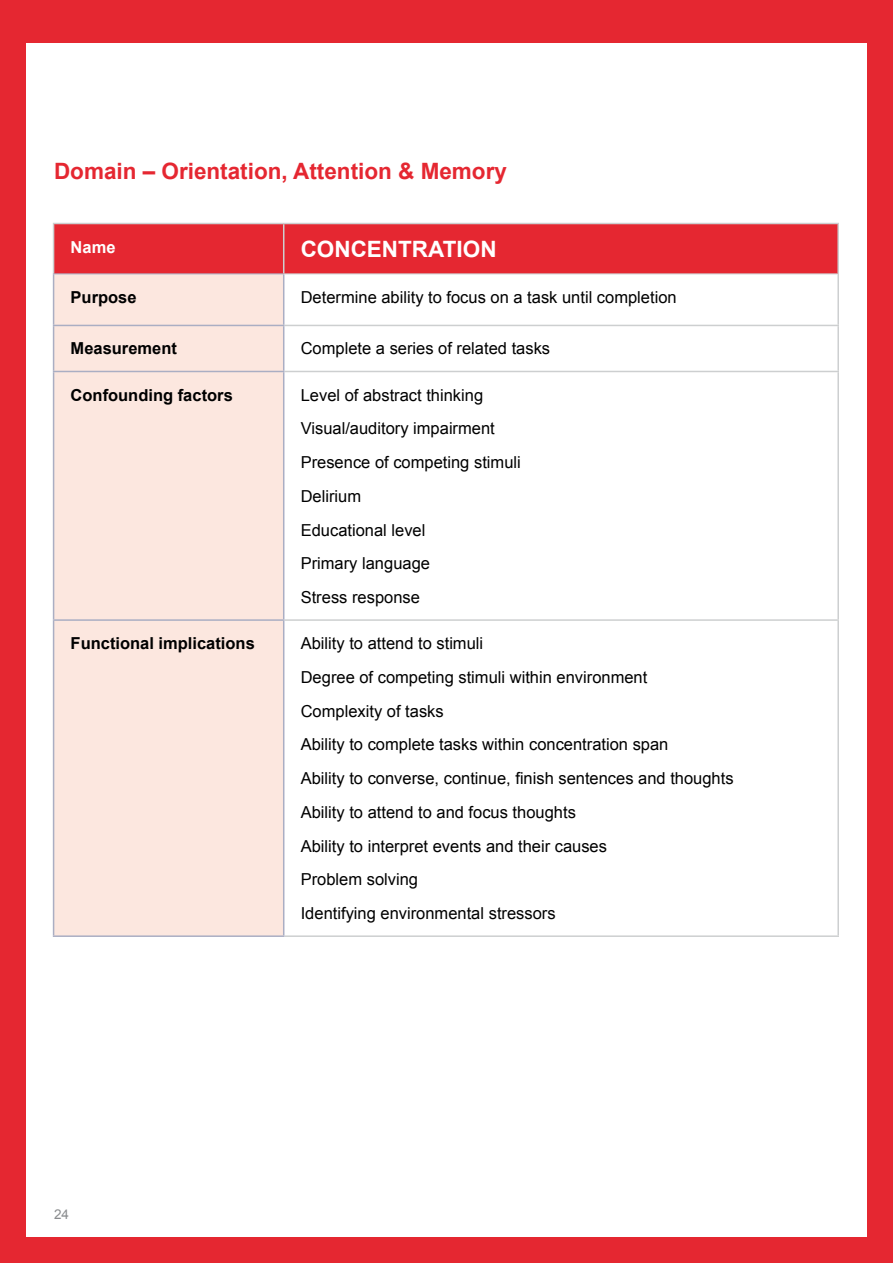
<style>
.page{position:relative;width:893px;height:1263px;background:#fff}
.page>*{position:absolute;margin:0;border:0;box-sizing:border-box;transform-origin:0 0}
.t1{font:700 22.5px "Arial";color:#e52731}
.t2{font:700 22.5px "Arial";color:#fff}
.t3{font:16.5px/33.8px "Arial";color:#000}
.t4{font:700 16.5px "Arial";color:#000}
.t5{font:700 16.5px "Arial";color:#fff}
.t6{font:13.5px "Arial";color:#8a8c8e}
</style>
<div class="page">
<div style="left:54px;top:224px;width:783px;height:50px;background:#e52731"></div>
<div style="left:54px;top:275px;width:229px;height:660px;background:#fce7df"></div>
<svg style="left:284px;top:275px;width:553px;height:660px"></svg>
<hr style="left:53px;top:223px;width:231px;height:1px;background:#cdcfd0">
<hr style="left:53px;top:224px;width:1px;height:50px;background:#cdcfd0">
<hr style="left:284px;top:223px;width:555px;height:1px;background:#cdcfd0">
<hr style="left:283px;top:224px;width:1px;height:50px;background:#cdcfd0">
<hr style="left:837px;top:224px;width:2px;height:50px;background:#cdcfd0">
<hr style="left:837px;top:274px;width:2px;height:51px;background:#cdcfd0">
<hr style="left:284px;top:325px;width:555px;height:1px;background:#cdcfd0">
<hr style="left:837px;top:326px;width:2px;height:45px;background:#cdcfd0">
<hr style="left:284px;top:371px;width:555px;height:1px;background:#cdcfd0">
<hr style="left:837px;top:372px;width:2px;height:247px;background:#cdcfd0">
<hr style="left:284px;top:619px;width:555px;height:2px;background:#cdcfd0">
<hr style="left:837px;top:621px;width:2px;height:314px;background:#cdcfd0">
<hr style="left:284px;top:935px;width:555px;height:2px;background:#cdcfd0">
<hr style="left:53px;top:274px;width:231px;height:1px;background:#aaaec3">
<hr style="left:53px;top:274px;width:1px;height:51px;background:#aaaec3">
<hr style="left:283px;top:274px;width:1px;height:51px;background:#aaaec3">
<hr style="left:53px;top:325px;width:231px;height:1px;background:#aaaec3">
<hr style="left:53px;top:326px;width:1px;height:45px;background:#aaaec3">
<hr style="left:283px;top:326px;width:1px;height:45px;background:#aaaec3">
<hr style="left:53px;top:371px;width:231px;height:1px;background:#aaaec3">
<hr style="left:53px;top:372px;width:1px;height:247px;background:#aaaec3">
<hr style="left:283px;top:372px;width:1px;height:247px;background:#aaaec3">
<hr style="left:53px;top:619px;width:231px;height:2px;background:#aaaec3">
<hr style="left:53px;top:621px;width:1px;height:314px;background:#aaaec3">
<hr style="left:283px;top:621px;width:1px;height:314px;background:#aaaec3">
<hr style="left:53px;top:935px;width:231px;height:2px;background:#aaaec3">
<hr style="left:284px;top:274px;width:553px;height:1px;background:#cdcfd0">
<div style="left:4px;top:0;width:889px;height:42px;background:#e52731"></div>
<div style="left:13px;top:1237px;width:880px;height:26px;background:#e52731"></div>
<div style="left:867px;top:0;width:26px;height:1263px;background:#e52731"></div>
<div style="left:0;top:0;width:26px;height:1263px;background:#e52731"></div>
<h1 class="t1" style="left:54px;top:156px;width:454px">Domain – Orientation, Attention &amp; Memory</h1>
<p class="t5" style="left:71px;top:236px;width:46px">Name</p>
<h1 class="t2" style="left:301px;top:234px;width:197px">CONCENTRATION</h1>
<p class="t4" style="left:71px;top:286px;width:68px">Purpose</p>
<p class="t3" style="left:301px;top:280px;width:377px">Determine ability to focus on a task until completion</p>
<p class="t4" style="left:71px;top:338px;width:108px">Measurement</p>
<p class="t3" style="left:301px;top:332px;width:251px">Complete a series of related tasks</p>
<p class="t4" style="left:71px;top:384px;width:164px">Confounding factors</p>
<p class="t3" style="left:301px;top:378px;width:222px">Level of abstract thinking<br>Visual/auditory impairment<br>Presence of competing stimuli<br>Delirium<br>Educational level<br>Primary language<br>Stress response</p>
<p class="t4" style="left:71px;top:632px;width:186px">Functional implications</p>
<p class="t3" style="left:301px;top:627px;width:434px">Ability to attend to stimuli<br>Degree of competing stimuli within environment<br>Complexity of tasks<br>Ability to complete tasks within concentration span<br>Ability to converse, continue, finish sentences and thoughts Ability to attend to and focus thoughts<br>Ability to interpret events and their causes<br>Problem solving<br>Identifying environmental stressors</p>
<p class="t6" style="left:54px;top:1206px;width:17px">24</p>
</div>
